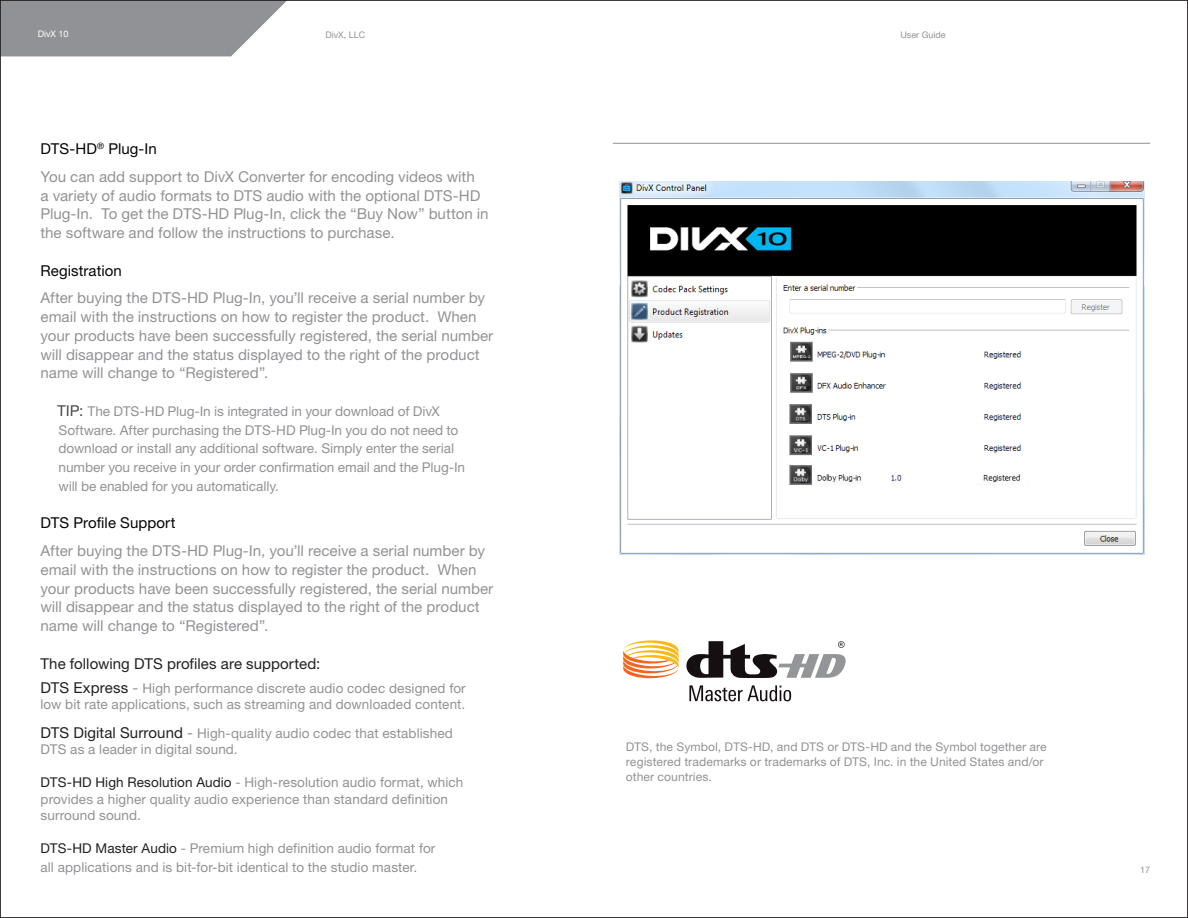
<style>
.page{position:relative;width:1188px;height:918px;background:#fff}
.page>*{position:absolute;margin:0;border:0;box-sizing:border-box;transform-origin:0 0}
.t1{font:15px/18.8px "Helvetica Neue LT Std";letter-spacing:.005em;color:#919295}
.t2{font:15px "Helvetica Neue LT Std";letter-spacing:.005em;color:#040503}
.t3{font:15px "Helvetica Neue LT Std";letter-spacing:.005em;color:#231f20}
.t4{font:13.5px/18.8px "Helvetica Neue LT Std";letter-spacing:.01em;color:#919295}
.t5{font:12px/15px "Helvetica Neue LT Std";letter-spacing:.015em;color:#919295}
.t6{font:9px "Helvetica Neue";color:#919295}
.t7{font:9px "Helvetica Neue";color:#fff}
.s1{font-size:15px;color:#474749}
.s2{font-size:15px;color:#231f20}
.s3{font-size:15px}
.s4{color:#231f20}
</style>
<div class="page">
<svg style="left:2px;top:2px;width:284px;height:54px;background:#9b9c9f"></svg>
<hr style="left:613px;top:143px;width:537px;height:1px;background:#919295">
<img style="left:619px;top:181px;width:525px;height:373px">
<svg style="left:623px;top:640px;width:56px;height:38px"></svg>
<svg style="left:689px;top:685px;width:102px;height:16px"></svg>
<svg style="left:686px;top:641px;width:160px;height:37px"></svg>
<p class="t7" style="left:38px;top:26px;width:32px">DivX 10</p>
<p class="t6" style="left:325px;top:27px;width:41px">DivX, LLC</p>
<p class="t6" style="left:900px;top:27px;width:47px">User Guide</p>
<p class="t2" style="left:40px;top:140px;width:118px">DTS-HD<sup>®</sup> Plug-In</p>
<p class="t1" style="left:40px;top:167px;width:450px">You can add support to DivX Converter for encoding videos with<br>a variety of audio formats to DTS audio with the optional DTS-HD Plug-In. To get the DTS-HD Plug-In, click the “Buy Now” button in the software and follow the instructions to purchase.</p>
<p class="t2" style="left:40px;top:261px;width:83px">Registration</p>
<p class="t1" style="left:40px;top:289px;width:454px">After buying the DTS-HD Plug-In, you’ll receive a serial number by email with the instructions on how to register the product. When your products have been successfully registered, the serial number will disappear and the status displayed to the right of the product name will change to “Registered”.</p>
<p class="t4" style="left:57px;top:402px;width:410px"><span class="s1">TIP:</span> The DTS-HD Plug-In is integrated in your download of DivX Software. After purchasing the DTS-HD Plug-In you do not need to download or install any additional software. Simply enter the serial number you receive in your order confirmation email and the Plug-In will be enabled for you automatically.</p>
<p class="t2" style="left:40px;top:514px;width:136px">DTS Profile Support</p>
<p class="t1" style="left:40px;top:541px;width:454px">After buying the DTS-HD Plug-In, you’ll receive a serial number by email with the instructions on how to register the product. When your products have been successfully registered, the serial number will disappear and the status displayed to the right of the product name will change to “Registered”.</p>
<p class="t3" style="left:40px;top:654px;width:281px">The following DTS profiles are supported:</p>
<p class="t4" style="left:40px;top:678px;width:427px"><span class="s2">DTS Express</span> <span class="s3">-</span> High performance discrete audio codec designed for</p>
<p class="t4" style="left:40px;top:695px;width:426px">low bit rate applications, such as streaming and downloaded content.</p>
<p class="t4" style="left:40px;top:724px;width:414px;line-height:16.5px"><span class="s2">DTS Digital Surround</span> <span class="s3">-</span> High-quality audio codec that established<br>DTS as a leader in digital sound.</p>
<p class="t4" style="left:40px;top:774px;width:424px;line-height:16.5px"><span class="s4">DTS-HD High Resolution Audio</span> - High-resolution audio format, which provides a higher quality audio experience than standard definition surround sound.</p>
<p class="t4" style="left:40px;top:839px;width:396px"><span class="s4">DTS-HD Master Audio</span> - Premium high definition audio format for</p>
<p class="t4" style="left:40px;top:858px;width:378px">all applications and is bit-for-bit identical to the studio master.</p>
<p class="t5" style="left:626px;top:739px;width:423px">DTS, the Symbol, DTS-HD, and DTS or DTS-HD and the Symbol together are registered trademarks or trademarks of DTS, Inc. in the United States and/or other countries.</p>
<p class="t6" style="left:1140px;top:862px;width:12px">17</p>
</div>
